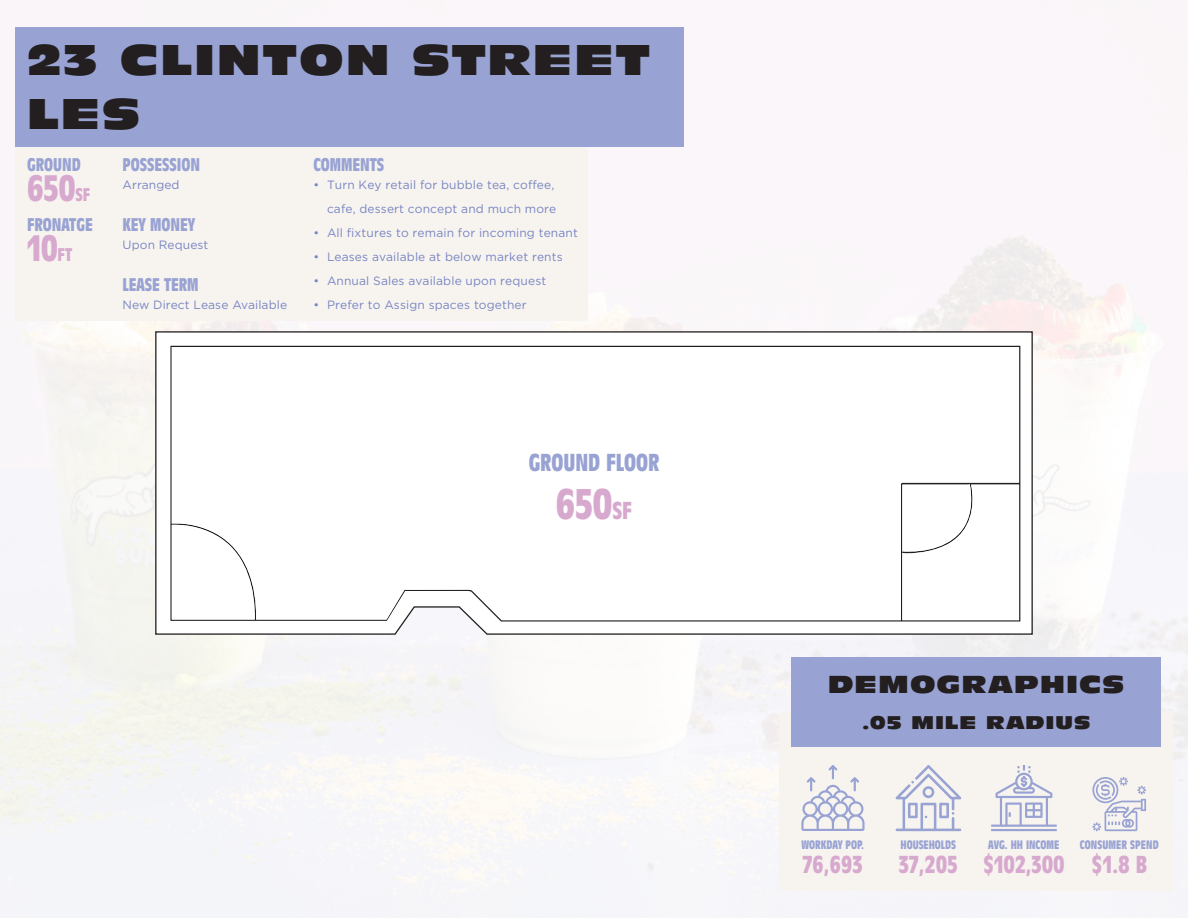
<style>
.page{position:relative;width:1188px;height:918px;background:#fff}
.page>*{position:absolute;margin:0;border:0;box-sizing:border-box;transform-origin:0 0}
.t1{font:42px "Antique Olive Std Nord";letter-spacing:.035em;color:#231f20}
.sq_ft{font:700 condensed 42px "Antique Olive Std";color:#d8a9ce}
.sq_ft-2{font:700 condensed 36px "Antique Olive Std";color:#d8a9ce}
.t2{font:700 condensed 24px "Antique Olive Std";letter-spacing:.01em;color:#d8a9ce}
.t3{font:24px "Antique Olive Std Nord";letter-spacing:.04em;color:#231f20}
.sq_ft_label{font:700 condensed 24px "Antique Olive Std";color:#99a3d3}
.heading_2{font:700 condensed 18px "Antique Olive Std";color:#99a3d3}
.sq_ft_label-2{font:700 condensed 18px "Antique Olive Std";color:#99a3d3}
.t4{font:18px "Antique Olive Std Nord";letter-spacing:.045em;color:#231f20}
.heading_2-2{font:12px/24px "Gotham";letter-spacing:.01em;color:#7985c2;text-align:right}
.heading_2-3{font:700 condensed 12px "Antique Olive Std";color:#99a3d3}
.s1{font-size:18px}
.s2{font-size:24px}
</style>
<div class="page">
<img style="left:0;top:234px;width:1188px;height:684px">
<svg style="left:156px;top:332px;width:876px;height:302px"></svg>
<svg style="left:172px;top:347px;width:847px;height:273px"></svg>
<svg style="left:172px;top:524px;width:83px;height:96px"></svg>
<svg style="left:902px;top:484px;width:117px;height:136px"></svg>
<div style="left:779px;top:711px;width:394px;height:180px;background:#f7f4f0"></div>
<div style="left:15px;top:141px;width:573px;height:180px;background:#f7f4f0"></div>
<div style="left:15px;top:27px;width:669px;height:120px;background:#99a3d3"></div>
<div style="left:791px;top:657px;width:370px;height:90px;background:#99a3d3"></div>
<svg style="left:801px;top:765px;width:64px;height:66px"></svg>
<svg style="left:991px;top:765px;width:66px;height:66px"></svg>
<svg style="left:896px;top:765px;width:65px;height:66px"></svg>
<svg style="left:1092px;top:777px;width:54px;height:54px"></svg>
<p class="t1" style="left:27px;top:34px;width:625px">23 CLINTON STREET</p>
<p class="t1" style="left:27px;top:88px;width:114px">LES</p>
<p class="sq_ft_label-2" style="left:27px;top:155px;width:55px">GROUND</p>
<p class="sq_ft-2" style="left:27px;top:168px;width:65px">650<span class="s1">SF</span></p>
<p class="sq_ft-2" style="left:27px;top:228px;width:47px">10<span class="s1">FT</span></p>
<p class="sq_ft_label-2" style="left:27px;top:215px;width:67px">FRONATGE</p>
<p class="heading_2" style="left:123px;top:155px;width:79px">POSSESSION</p>
<p class="heading_2-2" style="left:123px;top:172px;width:59px">Arranged</p>
<p class="heading_2" style="left:123px;top:215px;width:74px">KEY MONEY</p>
<p class="heading_2-2" style="left:123px;top:232px;width:87px">Upon Request</p>
<p class="heading_2" style="left:123px;top:275px;width:78px">LEASE TERM</p>
<p class="heading_2-2" style="left:123px;top:292px;width:166px">New Direct Lease Available</p>
<p class="heading_2" style="left:314px;top:155px;width:72px">COMMENTS</p>
<p class="heading_2-2" style="left:314px;top:172px;width:244px">• Turn Key retail for bubble tea, coffee, cafe, dessert concept and much more</p>
<p class="heading_2-2" style="left:314px;top:220px;width:266px">• All fixtures to remain for incoming tenant</p>
<p class="heading_2-2" style="left:314px;top:244px;width:251px">• Leases available at below market rents</p>
<p class="heading_2-2" style="left:314px;top:268px;width:234px">• Annual Sales available upon request</p>
<p class="heading_2-2" style="left:314px;top:292px;width:215px">• Prefer to Assign spaces together</p>
<p class="sq_ft_label" style="left:529px;top:449px;width:132px">GROUND FLOOR</p>
<p class="sq_ft" style="left:556px;top:481px;width:77px">650<span class="s2">SF</span></p>
<p class="t3" style="left:828px;top:669px;width:298px">DEMOGRAPHICS</p>
<p class="t4" style="left:862px;top:711px;width:230px">.05 MILE RADIUS</p>
<p class="heading_2-3" style="left:802px;top:838px;width:64px">WORKDAY POP.</p>
<p class="t2" style="left:803px;top:851px;width:61px">76,693</p>
<p class="heading_2-3" style="left:900px;top:838px;width:57px">HOUSEHOLDS</p>
<p class="t2" style="left:899px;top:851px;width:60px">37,205</p>
<p class="heading_2-3" style="left:988px;top:838px;width:72px">AVG. HH INCOME</p>
<p class="t2" style="left:983px;top:851px;width:84px">$102,300</p>
<p class="heading_2-3" style="left:1080px;top:838px;width:80px">CONSUMER SPEND</p>
<p class="t2" style="left:1091px;top:851px;width:58px">$1.8 B</p>
</div>
